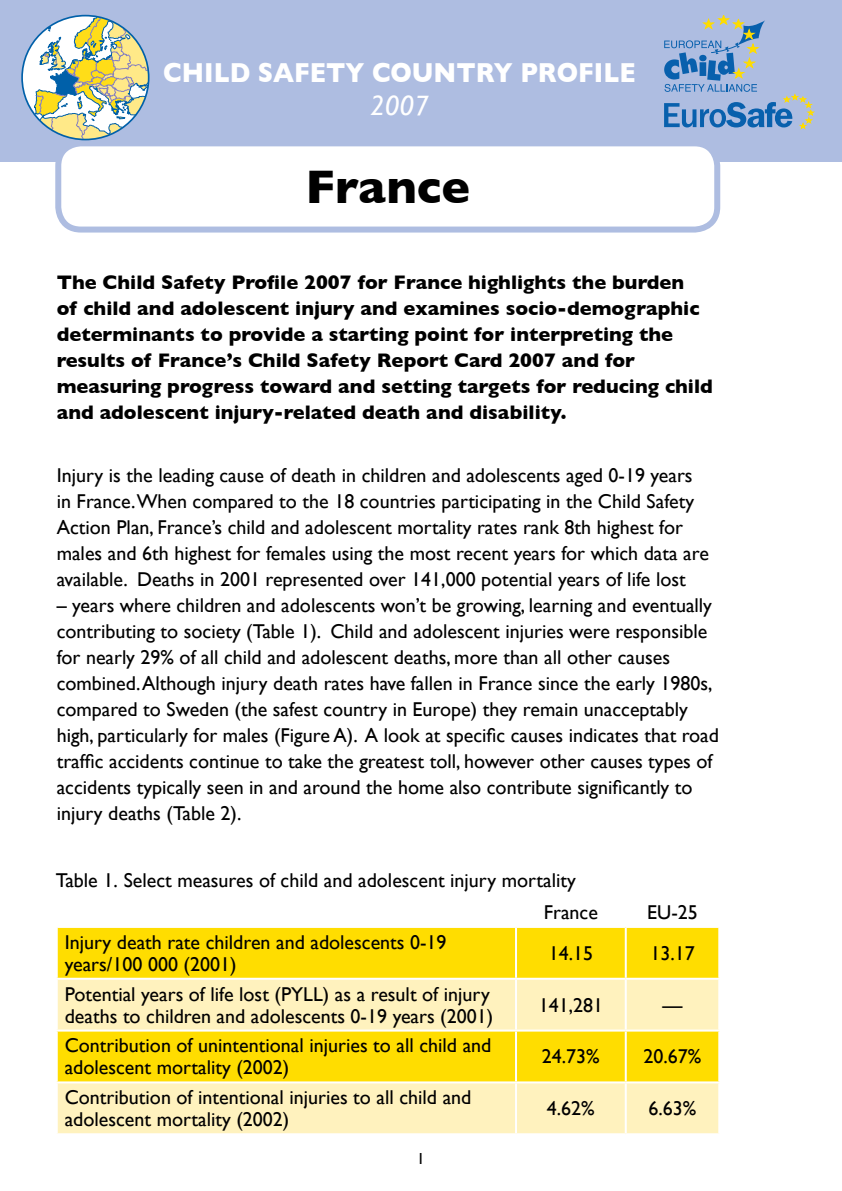
<style>
.page{position:relative;width:842px;height:1191px;background:#fff}
.page>*{position:absolute;margin:0;border:0;box-sizing:border-box;transform-origin:0 0}
.t1{font:700 48px "Gill Sans";color:#000}
.t2{font:700 28px "Gill Sans";color:#fff;scale:.9 1}
.t3{font:italic 28px "Gill Sans";color:#fff}
.t4{font:20px/26px "Gill Sans";color:#000}
.t5{font:700 20px/26px "Gill Sans";color:#000}
.t6{font:16px "Gill Sans";color:#000}
</style>
<div class="page">
<div style="left:0;top:0;width:842px;height:162px;background:#aebde1"></div>
<div style="left:58px;top:143px;width:659px;height:86px;background:#fff;border-radius:23px"></div>
<div style="left:55px;top:140px;width:665px;height:92px;border:6px solid #aebde1;border-radius:23px"></div>
<svg style="left:22px;top:15px;width:126px;height:124px"></svg>
<svg style="left:34px;top:17px;width:113px;height:123px;background:#c5ccae"></svg>
<svg style="left:664px;top:15px;width:150px;height:114px"></svg>
<div style="left:58px;top:928px;width:660px;height:49px;background:#fd0"></div>
<svg style="left:58px;top:979px;width:660px;height:154px;background:#ffeb80"></svg>
<hr style="left:515px;top:928px;width:2px;height:49px;background:#fff">
<hr style="left:625px;top:928px;width:2px;height:49px;background:#fff">
<hr style="left:515px;top:979px;width:2px;height:50px;background:#fff">
<hr style="left:625px;top:979px;width:2px;height:50px;background:#fff">
<hr style="left:56px;top:1029px;width:460px;height:2px;background:#fff">
<hr style="left:516px;top:1029px;width:110px;height:2px;background:#fff">
<hr style="left:515px;top:1031px;width:2px;height:50px;background:#fff">
<hr style="left:626px;top:1029px;width:94px;height:2px;background:#fff">
<hr style="left:625px;top:1031px;width:2px;height:50px;background:#fff">
<hr style="left:56px;top:1081px;width:460px;height:2px;background:#fff">
<hr style="left:516px;top:1081px;width:110px;height:2px;background:#fff">
<hr style="left:515px;top:1083px;width:2px;height:50px;background:#fff">
<hr style="left:626px;top:1081px;width:94px;height:2px;background:#fff">
<hr style="left:625px;top:1083px;width:2px;height:50px;background:#fff">
<h2 class="t2" style="left:163px;top:56px;width:526px">CHILD SAFETY COUNTRY PROFILE</h2>
<h2 class="t3" style="left:370px;top:90px;width:60px">2007</h2>
<h1 class="t1" style="left:305px;top:159px;width:166px">France</h1>
<p class="t5" style="left:57px;top:269px;width:658px">The Child Safety Profile 2007 for France highlights the burden<br>of child and adolescent injury and examines socio-demographic determinants to provide a starting point for interpreting the results of France’s Child Safety Report Card 2007 and for measuring progress toward and setting targets for reducing child and adolescent injury-related death and disability.</p>
<p class="t4" style="left:57px;top:462px;width:654px">Injury is the leading cause of death in children and adolescents aged 0-19 years in France.When compared to the 18 countries participating in the Child Safety Action Plan, France’s child and adolescent mortality rates rank 8th highest for males and 6th highest for females using the most recent years for which data are available. Deaths in 2001 represented over 141,000 potential years of life lost</p>
<p class="t4" style="left:57px;top:592px;width:664px">– years where children and adolescents won’t be growing, learning and eventually contributing to society (Table 1). Child and adolescent injuries were responsible for nearly 29% of all child and adolescent deaths, more than all other causes combined. Although injury death rates have fallen in France since the early 1980s, compared to Sweden (the safest country in Europe) they remain unacceptably high, particularly for males (Figure A). A look at specific causes indicates that road traffic accidents continue to take the greatest toll, however other causes types of accidents typically seen in and around the home also contribute significantly to injury deaths (Table 2).</p>
<p class="t4" style="left:544px;top:864px;width:56px;line-height:31.6px;text-indent:-488px">Table 1. Select measures of child and adolescent injury mortality<br>France</p>
<p class="t4" style="left:647px;top:899px;width:52px">EU-25</p>
<p class="t4" style="left:65px;top:931px;width:383px;line-height:22px">Injury death rate children and adolescents 0-19 years/100 000 (2001)</p>
<p class="t4" style="left:549px;top:940px;width:46px">14.15</p>
<p class="t4" style="left:650px;top:940px;width:46px">13.17</p>
<p class="t4" style="left:65px;top:982px;width:430px;line-height:22px">Potential years of life lost (PYLL) as a result of injury deaths to children and adolescents 0-19 years (2001)</p>
<p class="t4" style="left:539px;top:991px;width:66px">141,281</p>
<p class="t4" style="left:662px;top:991px;width:21px">—</p>
<p class="t4" style="left:65px;top:1034px;width:428px;line-height:22px">Contribution of unintentional injuries to all child and adolescent mortality (2002)</p>
<p class="t4" style="left:542px;top:1043px;width:59px">24.73%</p>
<p class="t4" style="left:644px;top:1043px;width:59px">20.67%</p>
<p class="t4" style="left:65px;top:1086px;width:408px;line-height:22px">Contribution of intentional injuries to all child and adolescent mortality (2002)</p>
<p class="t4" style="left:547px;top:1095px;width:49px">4.62%</p>
<p class="t4" style="left:648px;top:1095px;width:49px">6.63%</p>
<p class="t6" style="left:417px;top:1149px;width:9px">1</p>
</div>
